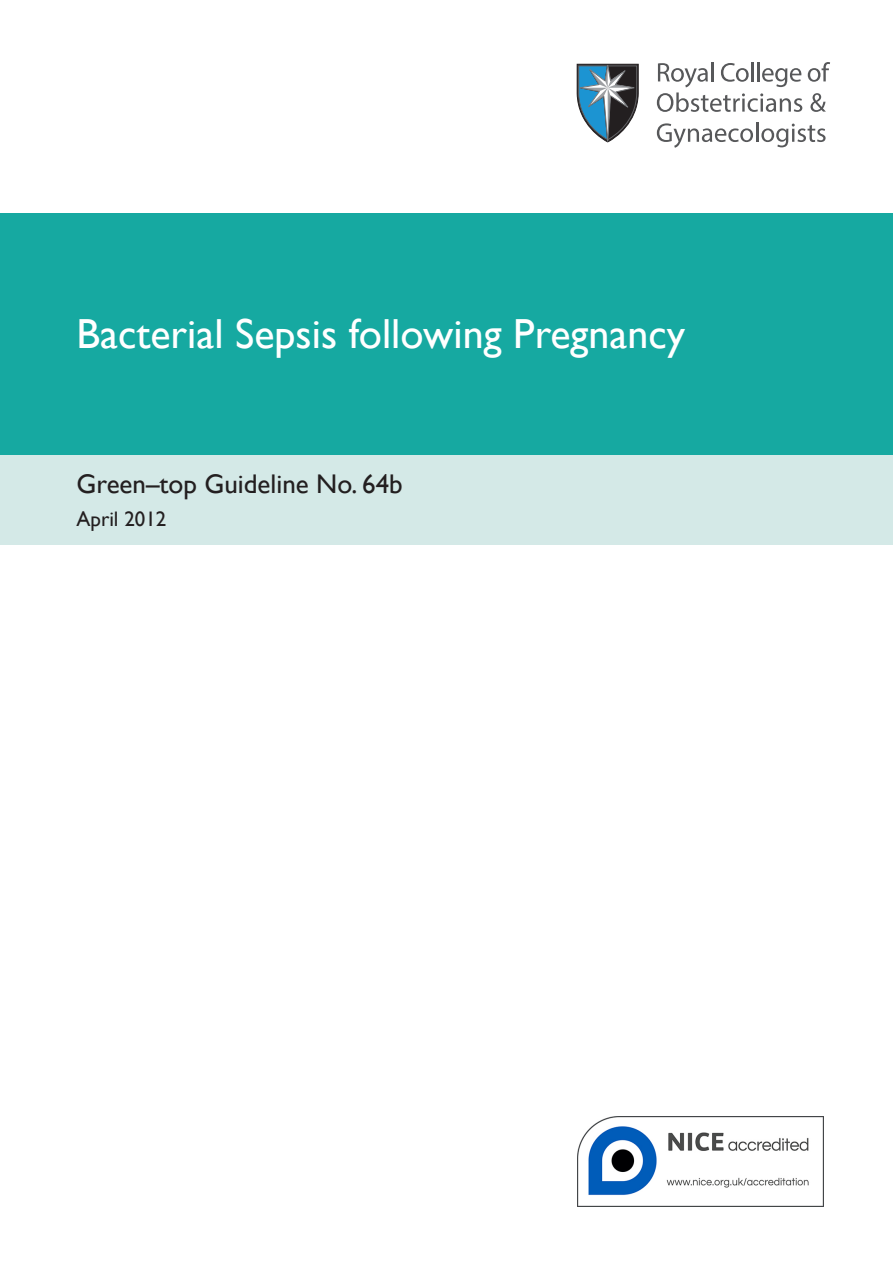
<style>
.page{position:relative;width:893px;height:1263px;background:#fff}
.page>*{position:absolute;margin:0;border:0;box-sizing:border-box;transform-origin:0 0}
.t1{font:42px "Gill Sans";color:#fff}
.t2{font:27px "Gill Sans";color:#231f20}
.t3{font:21px "Gill Sans";color:#231f20}
</style>
<div class="page">
<div style="left:0;top:213px;width:892px;height:242px;background:#16a9a1"></div>
<svg style="left:808px;top:62px;width:22px;height:20px"></svg>
<svg style="left:657px;top:62px;width:145px;height:50px"></svg>
<svg style="left:810px;top:93px;width:16px;height:19px"></svg>
<svg style="left:657px;top:123px;width:168px;height:25px"></svg>
<svg style="left:577px;top:64px;width:62px;height:79px"></svg>
<img style="left:577px;top:1116px;width:246px;height:90px">
<div style="left:0;top:455px;width:892px;height:89px;background:#d4e9e7"></div>
<p class="t1" style="left:77px;top:309px;width:610px">Bacterial Sepsis following Pregnancy</p>
<p class="t2" style="left:77px;top:468px;width:328px">Green–top Guideline No. 64b</p>
<p class="t3" style="left:77px;top:506px;width:91px">April 2012</p>
</div>
